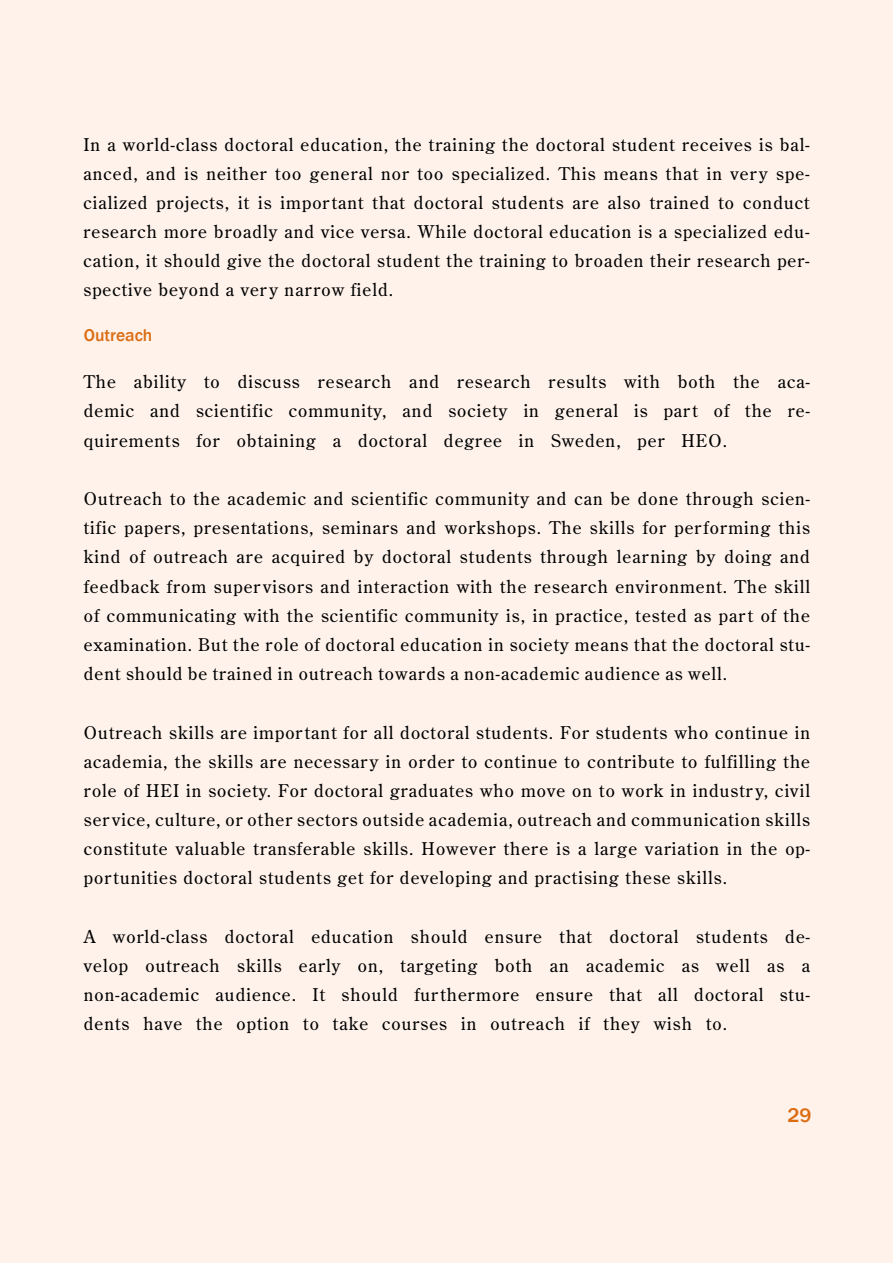
<style>
.page{position:relative;width:893px;height:1263px;background:#fef2eb}
.page>*{position:absolute;margin:0;border:0;box-sizing:border-box;transform-origin:0 0}
.t1{font:500 20.4px "Franklin Gothic";color:#dc6c11}
.t2{font:17.55px/29.2px "Century Old Style Std";letter-spacing:.06em;color:#000;text-align:justify}
.t3{font:500 17.55px "Franklin Gothic";color:#dc6c11}
</style>
<div class="page">
<p class="t2" style="left:83px;top:129px;width:728px">In a world-class doctoral education, the training the doctoral student receives is bal&shy;anced, and is neither too general nor too specialized. This means that in very spe&shy;cialized projects, it is important that doctoral students are also trained to conduct research more broadly and vice versa. While doctoral education is a specialized edu&shy;cation, it should give the doctoral student the training to broaden their research per&shy;spective beyond a very narrow field.</p>
<p class="t3" style="left:84px;top:324px;width:70px">Outreach</p>
<p class="t2" style="left:84px;top:367px;width:728px">The ability to discuss research and research results with both the aca&shy;demic and scientific community, and society in general is part of the re&shy;quirements for obtaining a doctoral degree in Sweden, per HEO.</p>
<p class="t2" style="left:84px;top:484px;width:728px">Outreach to the academic and scientific community and can be done through scien&shy;tific papers, presentations, seminars and workshops. The skills for performing this kind of outreach are acquired by doctoral students through learning by doing and feedback from supervisors and interaction with the research environment. The skill of communicating with the scientific community is, in practice, tested as part of the examination. But the role of doctoral education in society means that the doctoral stu&shy;dent should be trained in outreach towards a non-academic audience as well.</p>
<p class="t2" style="left:84px;top:717px;width:728px">Outreach skills are important for all doctoral students. For students who continue in academia, the skills are necessary in order to continue to contribute to fulfilling the role of HEI in society. For doctoral graduates who move on to work in industry, civil service, culture, or other sectors outside academia, outreach and communication skills constitute valuable transferable skills. However there is a large variation in the op&shy;portunities doctoral students get for developing and practising these skills.</p>
<p class="t2" style="left:84px;top:921px;width:728px">A world-class doctoral education should ensure that doctoral students de&shy;velop outreach skills early on, targeting both an academic as well as a non-academic audience. It should furthermore ensure that all doctoral stu&shy;dents have the option to take courses in outreach if they wish to.</p>
<p class="t1" style="left:787px;top:1102px;width:25px">29</p>
</div>
